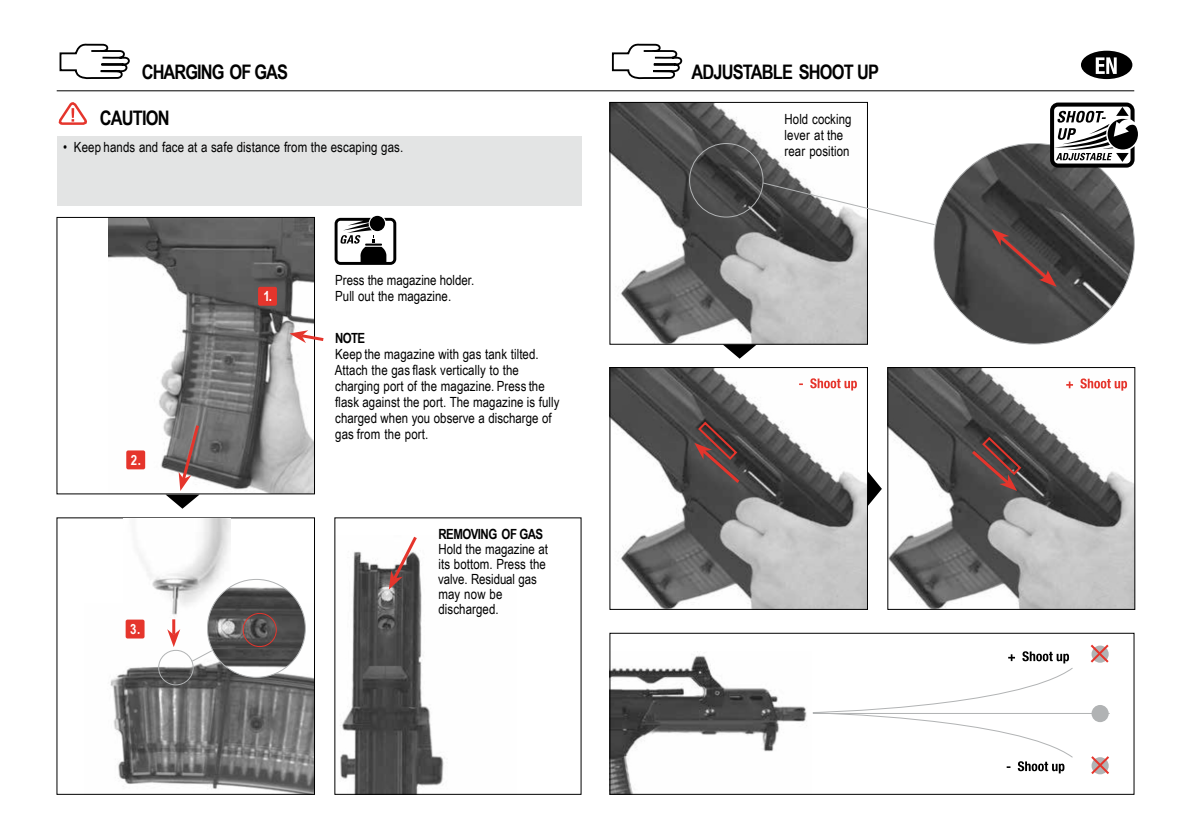
<style>
.page{position:relative;width:1191px;height:840px;background:#fff}
.page>*{position:absolute;margin:0;border:0;box-sizing:border-box;transform-origin:0 0}
.t1{font:700 20px "Arial Narrow";letter-spacing:-.04em;color:#000}
.t2{font:14px/16px "Arial Narrow";letter-spacing:.005em;color:#000}
.t3{font:700 14px "Arial Narrow";letter-spacing:-.04em;color:#000}
.t4{font:700 14px "Arial Narrow";color:#fff}
</style>
<div class="page">
<div style="left:1081px;top:51px;width:51px;height:28px;background:#000;border-radius:50%"></div>
<svg style="left:1095px;top:57px;width:21px;height:17px"></svg>
<hr style="left:57px;top:90px;width:1077px;height:1px;background:#000">
<img style="left:611px;top:104px;width:254px;height:238px">
<div style="left:609px;top:102px;width:258px;height:242px;border:1px solid #000"></div>
<img style="left:611px;top:651px;width:196px;height:141px">
<div style="left:609px;top:632px;width:525px;height:162px;border:1px solid #000"></div>
<img style="left:611px;top:369px;width:254px;height:238px">
<div style="left:609px;top:367px;width:258px;height:242px;border:1px solid #000"></div>
<img style="left:889px;top:369px;width:244px;height:238px">
<div style="left:887px;top:367px;width:248px;height:242px;border:1px solid #000"></div>
<img style="left:934px;top:143px;width:200px;height:201px;border-radius:50%">
<img style="left:340px;top:551px;width:104px;height:241px">
<img style="left:109px;top:219px;width:204px;height:273px">
<div style="left:57px;top:217px;width:258px;height:277px;border:1px solid #000"></div>
<img style="left:110px;top:602px;width:203px;height:190px">
<img style="left:124px;top:518px;width:106px;height:104px">
<img style="left:207px;top:579px;width:98px;height:98px;border-radius:50%">
<hr style="left:813px;top:712px;width:296px;height:1px;background:#b1b3b4">
<svg style="left:812px;top:651px;width:261px;height:122px"></svg>
<div style="left:1091px;top:704px;width:17px;height:17px;background:#b1b3b4;border-radius:50%"></div>
<svg style="left:1091px;top:756px;width:18px;height:17px"></svg>
<svg style="left:1090px;top:644px;width:18px;height:18px"></svg>
<svg style="left:867px;top:471px;width:15px;height:35px"></svg>
<svg style="left:722px;top:344px;width:34px;height:14px"></svg>
<div style="left:689px;top:143px;width:74px;height:74px;border:1px solid #b1b3b4;border-radius:50%"></div>
<svg style="left:761px;top:182px;width:174px;height:44px"></svg>
<svg style="left:694px;top:420px;width:48px;height:66px;background:#594240"></svg>
<svg style="left:968px;top:435px;width:54px;height:55px;background:#5c4341"></svg>
<svg style="left:991px;top:229px;width:65px;height:57px;background:#564544"></svg>
<svg style="left:799px;top:378px;width:58px;height:12px"></svg>
<svg style="left:1066px;top:378px;width:61px;height:12px"></svg>
<svg style="left:1050px;top:102px;width:88px;height:65px"></svg>
<hr style="left:172px;top:619px;width:3px;height:15px;background:#e5352c">
<svg style="left:167px;top:628px;width:13px;height:18px"></svg>
<svg style="left:389px;top:536px;width:30px;height:53px"></svg>
<div style="left:158px;top:649px;width:36px;height:36px;border:1px solid #b1b3b4;border-radius:50%"></div>
<div style="left:126px;top:619px;width:18px;height:19px;background:#e5352c;border-radius:2px"></div>
<svg style="left:191px;top:649px;width:22px;height:13px"></svg>
<div style="left:243px;top:612px;width:34px;height:34px;border:1px solid #e5352c;border-radius:50%"></div>
<div style="left:57px;top:137px;width:524px;height:69px;background:#e3e4e4"></div>
<svg style="left:58px;top:102px;width:29px;height:23px"></svg>
<div style="left:370px;top:216px;width:15px;height:15px;background:#000;border-radius:50%"></div>
<svg style="left:334px;top:218px;width:62px;height:47px"></svg>
<svg style="left:165px;top:422px;width:36px;height:86px"></svg>
<svg style="left:289px;top:330px;width:35px;height:13px"></svg>
<div style="left:258px;top:286px;width:19px;height:19px;background:#e5352c;border-radius:2px"></div>
<div style="left:126px;top:450px;width:19px;height:19px;background:#e5352c;border-radius:2px"></div>
<svg style="left:611px;top:43px;width:72px;height:37px"></svg>
<svg style="left:59px;top:43px;width:71px;height:37px"></svg>
<h1 class="t1" style="left:142px;top:64px;width:148px">CHARGING OF GAS</h1>
<h1 class="t1" style="left:691px;top:64px;width:189px">ADJUSTABLE SHOOT UP</h1>
<h1 class="t1" style="left:100px;top:110px;width:71px">CAUTION</h1>
<p class="t2" style="left:63px;top:141px;width:341px">• Keep hands and face at a safe distance from the escaping gas.</p>
<p class="t4" style="left:131px;top:454px;width:11px">2.</p>
<p class="t4" style="left:130px;top:623px;width:11px">3.</p>
<p class="t4" style="left:263px;top:290px;width:10px">1.</p>
<p class="t2" style="left:335px;top:273px;width:141px">Press the magazine holder.<br>Pull out the magazine.</p>
<p class="t3" style="left:335px;top:332px;width:31px">NOTE</p>
<p class="t2" style="left:335px;top:347px;width:226px">Keep the magazine with gas tank tilted.<br>Attach the gas flask vertically to the charging port of the magazine. Press the flask against the port. The magazine is fully charged when you observe a discharge of gas from the port.</p>
<p class="t3" style="left:438px;top:528px;width:106px">REMOVING OF GAS</p>
<p class="t2" style="left:438px;top:542px;width:112px;line-height:15px">Hold the magazine at its bottom. Press the valve. Residual gas may now be discharged.</p>
<p class="t2" style="left:784px;top:112px;width:68px">Hold cocking lever at the rear position</p>
</div>
